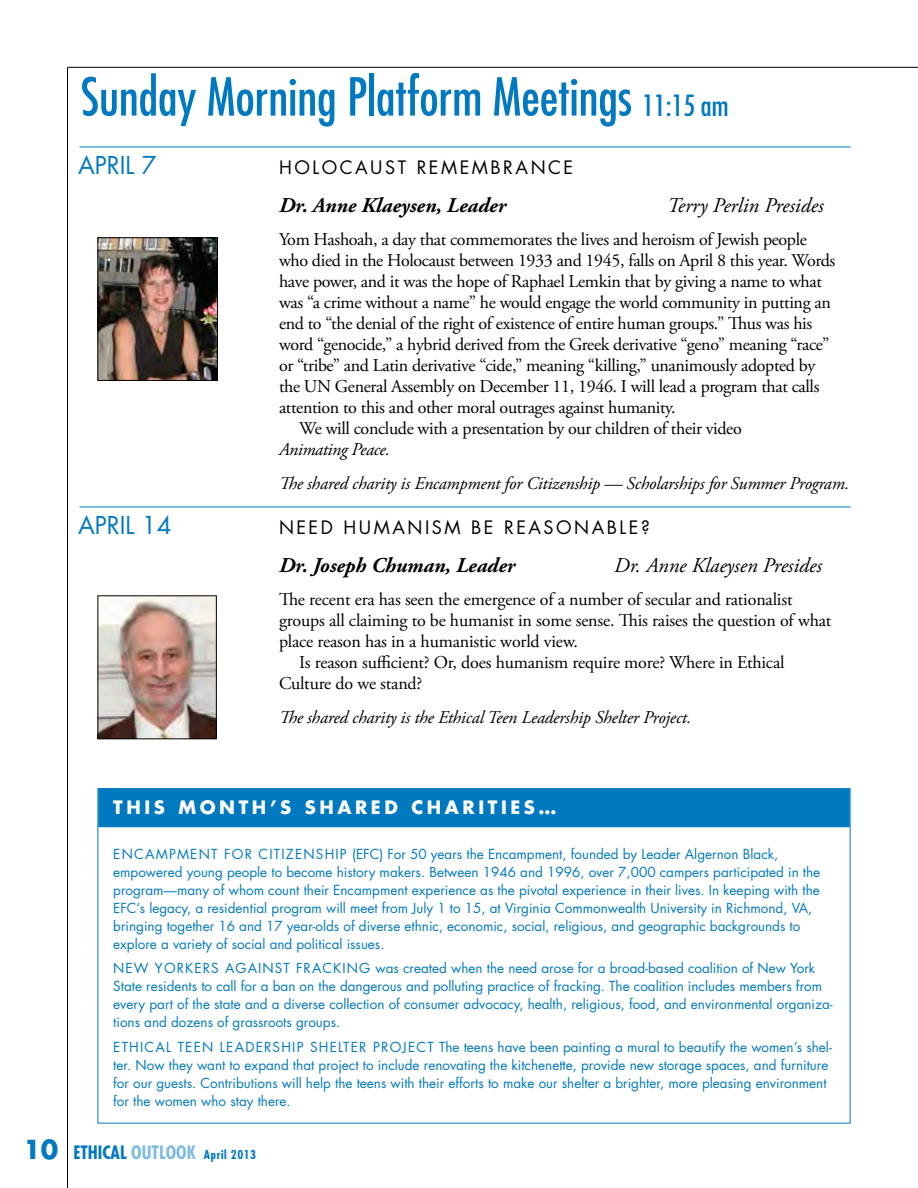
<style>
.page{position:relative;width:918px;height:1188px;background:#fff}
.page>*{position:absolute;margin:0;border:0;box-sizing:border-box;transform-origin:0 0}
.t1{font:condensed 51px "Futura";color:#0079c1}
.t2{font:24px "Futura";color:#0079c1}
.t3{font:italic 700 21px "Adobe Garamond Pro";color:#000}
.t4{font:italic 21px "Adobe Garamond Pro";color:#000}
.t5{font:18px "Adobe Garamond Pro";letter-spacing:-.02em;color:#000}
.t6{font:italic 18px/34.5px "Adobe Garamond Pro";letter-spacing:-.01em;color:#000}
.t7{font:18px "Futura";letter-spacing:.14em;color:#000}
.t8{font:700 18px "Futura";letter-spacing:.2em;color:#fff}
.t9{font:13.5px/18px "Futura";letter-spacing:.08em;color:#0079c1}
.t10{font:13.5px/18px "Futura";color:#0079c1}
.t11{font:700 condensed 12px "Futura";letter-spacing:.05em;color:#0079c1}
.s1{font-size:28.5px}
.s2{font-stretch:normal;font-size:25.5px}
.s3{font-size:18px}
.s4{font-size:18px;color:#80bce0}
</style>
<div class="page">
<hr style="left:80px;top:147px;width:770px;height:1px;background:#0079c1">
<hr style="left:80px;top:507px;width:770px;height:1px;background:#0079c1">
<hr style="left:67px;top:68px;width:1px;height:1120px;background:#000">
<hr style="left:67px;top:67px;width:851px;height:1px;background:#000">
<img style="left:100px;top:239px;width:116px;height:140px">
<div style="left:98px;top:237px;width:120px;height:144px;border:1px solid #000"></div>
<img style="left:100px;top:597px;width:115px;height:140px">
<div style="left:98px;top:595px;width:119px;height:144px;border:1px solid #000"></div>
<div style="left:98px;top:788px;width:752px;height:39px;background:#0079c1"></div>
<h1 class="t1" style="left:81px;top:65px;width:649px">Sunday Morning Platform Meetings <span class="s1">11:15 am</span></h1>
<h2 class="t2" style="left:78px;top:149px;width:80px">April 7</h2>
<p class="t7" style="left:279px;top:155px;width:296px">Holocaust Remembrance</p>
<p class="t3" style="left:279px;top:193px;width:229px">Dr. Anne Klaeysen, Leader</p>
<p class="t4" style="left:667px;top:192px;width:158px">Terry Perlin Presides</p>
<p class="t5" style="left:279px;top:228px;width:529px">Yom Hashoah, a day that commemorates the lives and heroism of Jewish people</p>
<p class="t5" style="left:279px;top:249px;width:558px">who died in the Holocaust between 1933 and 1945, falls on April 8 this year. Words</p>
<p class="t5" style="left:279px;top:270px;width:544px">have power, and it was the hope of Raphael Lemkin that by giving a name to what</p>
<p class="t5" style="left:279px;top:291px;width:553px">was “a crime without a name” he would engage the world community in putting an</p>
<p class="t5" style="left:279px;top:312px;width:535px">end to “the denial of the right of existence of entire human groups.” Thus was his</p>
<p class="t5" style="left:279px;top:333px;width:552px">word “genocide,” a hybrid derived from the Greek derivative “geno” meaning “race”</p>
<p class="t5" style="left:279px;top:354px;width:538px">or “tribe” and Latin derivative “cide,” meaning “killing,” unanimously adopted by</p>
<p class="t5" style="left:279px;top:375px;width:542px">the UN General Assembly on December 11, 1946. I will lead a program that calls</p>
<p class="t5" style="left:279px;top:396px;width:398px">attention to this and other moral outrages against humanity.</p>
<p class="t5" style="left:299px;top:417px;width:444px">We will conclude with a presentation by our children of their video</p>
<p class="t6" style="left:279px;top:432px;width:572px">Animating Peace.<br>The shared charity is Encampment for Citizenship — Scholarships for Summer Program.</p>
<h2 class="t2" style="left:78px;top:509px;width:95px">April 14</h2>
<p class="t7" style="left:279px;top:515px;width:372px">N eed H umanism Be Reasonable?</p>
<p class="t3" style="left:279px;top:553px;width:238px">Dr. Joseph Chuman, Leader</p>
<p class="t4" style="left:614px;top:552px;width:209px">Dr. Anne Klaeysen Presides</p>
<p class="t5" style="left:279px;top:588px;width:515px">The recent era has seen the emergence of a number of secular and rationalist</p>
<p class="t5" style="left:279px;top:609px;width:554px">groups all claiming to be humanist in some sense. This raises the question of what</p>
<p class="t5" style="left:279px;top:630px;width:300px">place reason has in a humanistic world view.</p>
<p class="t5" style="left:299px;top:651px;width:487px">Is reason sufficient? Or, does humanism require more? Where in Ethical</p>
<p class="t5" style="left:279px;top:672px;width:145px">Culture do we stand?</p>
<p class="t6" style="left:279px;top:701px;width:414px">The shared charity is the Ethical Teen Leadership Shelter Project.</p>
<p class="t8" style="left:113px;top:795px;width:445px">THIS MON TH’S SHARED CHARITIES…</p>
<p class="t10" style="left:113px;top:845px;width:709px">E ncampment for C itiz enship (EFC) For 50 years the Encampment, founded by Leader Algernon Black, empowered young people to become history makers. Between 1946 and 1996, over 7,000 campers participated in the program—many of whom count their Encampment experience as the pivotal experience in their lives. In keeping with the EFC’s legacy, a residential program will meet from July 1 to 15, at Virginia Commonwealth University in Richmond, VA, bringing together 16 and 17 year-olds of diverse ethnic, economic, social, religious, and geographic backgrounds to explore a variety of social and political issues.</p>
<p class="t9" style="left:113px;top:959px;width:721px">N ew Yorkers Against F racking was created when the need arose for a broad-based coalition of New York State residents to call for a ban on the dangerous and polluting practice of fracking. The coalition includes members from every part of the state and a diverse collection of consumer advocacy, health, religious, food, and environmental organiza&shy;tions and dozens of grassroots groups.</p>
<p class="t9" style="left:113px;top:1038px;width:720px">E thical Teen L eadership S helter P roject The teens have been painting a mural to beautify the women’s shel&shy;ter. Now they want to expand that project to include renovating the kitchenette, provide new storage spaces, and furniture for our guests. Contributions will help the teens with their efforts to make our shelter a brighter, more pleasing environment for the women who stay there.</p>
<p class="t11" style="left:23px;top:1147px;width:234px"><span class="s2">10</span> <span class="s3">ETHICAL</span> <span class="s4">OUTLOOK</span> APRIL 2013</p>
</div>
